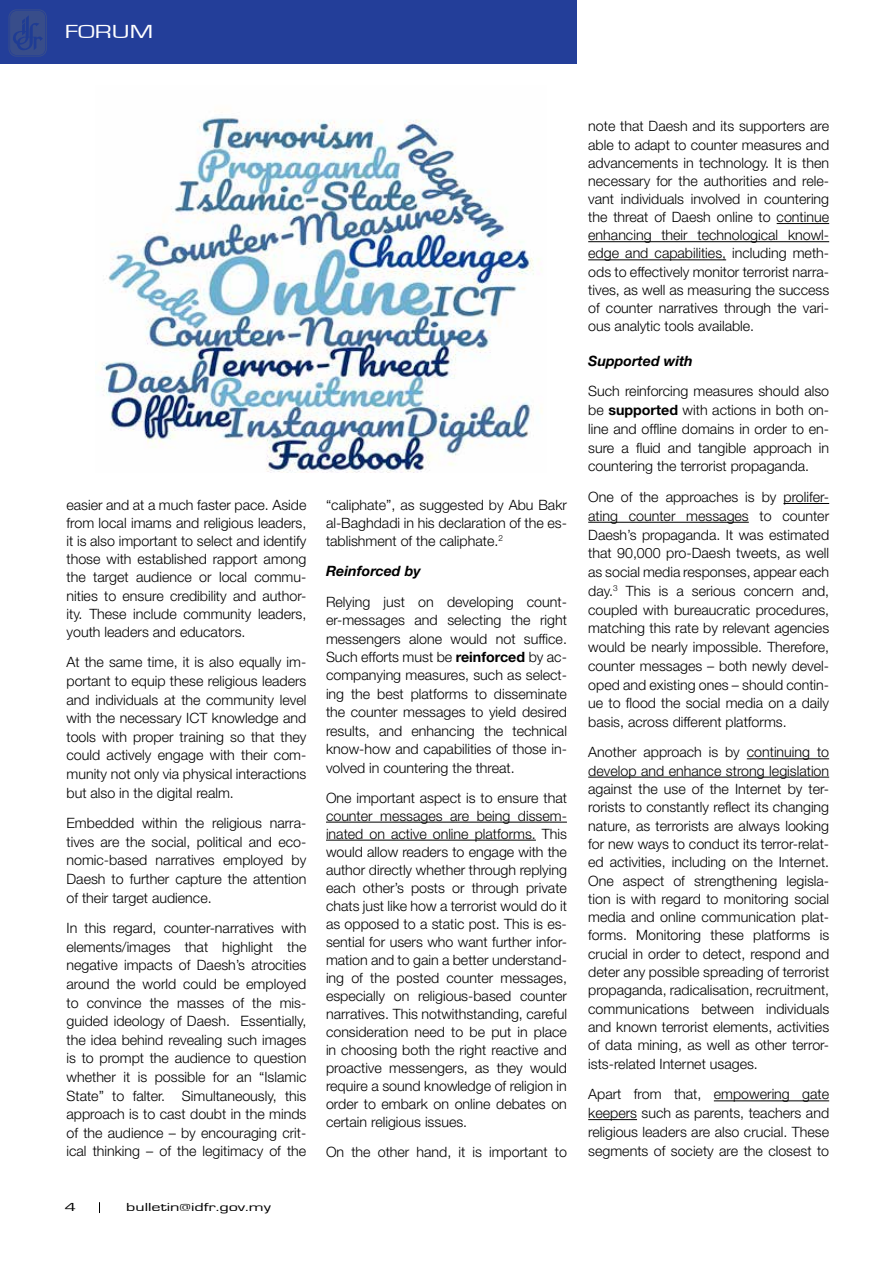
<style>
.page{position:relative;width:893px;height:1263px;background:#fff}
.page>*{position:absolute;margin:0;border:0;box-sizing:border-box;transform-origin:0 0}
.t1{font:19.5px "Eurostile";color:#fff;scale:1.4 1}
.t2{font:300 14.25px/18.6px "Helvetica Neue LT Std";color:#000;text-align:justify}
.t3{font:italic 700 14.25px "Helvetica Neue LT Std";color:#000}
.t4{font:12px "Eurostile";color:#000;scale:1.52 1}
.s1{font-weight:700}
</style>
<div class="page">
<div style="left:0;top:0;width:577px;height:64px;background:#233e99"></div>
<svg style="left:9px;top:9px;width:38px;height:48px"></svg>
<hr style="left:326px;top:822px;width:241px;height:1px;background:#000">
<hr style="left:326px;top:840px;width:210px;height:1px;background:#000">
<hr style="left:777px;top:223px;width:52px;height:1px;background:#000">
<hr style="left:588px;top:241px;width:241px;height:1px;background:#000">
<hr style="left:588px;top:259px;width:138px;height:1px;background:#000">
<hr style="left:783px;top:503px;width:46px;height:1px;background:#000">
<hr style="left:588px;top:522px;width:161px;height:1px;background:#000">
<hr style="left:747px;top:758px;width:82px;height:1px;background:#000">
<hr style="left:588px;top:777px;width:241px;height:1px;background:#000">
<hr style="left:714px;top:1100px;width:115px;height:1px;background:#000">
<hr style="left:588px;top:1119px;width:49px;height:1px;background:#000">
<img style="left:99px;top:112px;width:443px;height:360px">
<h1 class="t1" style="left:65px;top:21px;width:65px">FORUM</h1>
<p class="t2" style="left:67px;top:495px;width:241px;line-height:18.1px">easier and at a much faster pace. Aside from local imams and religious leaders, it is also important to select and identify those with established rapport among the target audience or local commu&shy;nities to ensure credibility and author&shy;ity. These include community leaders, youth leaders and educators.</p>
<p class="t2" style="left:67px;top:653px;width:241px">At the same time, it is also equally im&shy;portant to equip these religious leaders and individuals at the community level with the necessary ICT knowledge and tools with proper training so that they could actively engage with their com&shy;munity not only via physical interactions but also in the digital realm.</p>
<p class="t2" style="left:67px;top:813px;width:241px">Embedded within the religious narra&shy;tives are the social, political and eco&shy;nomic-based narratives employed by Daesh to further capture the attention of their target audience.</p>
<p class="t2" style="left:67px;top:918px;width:241px">In this regard, counter-narratives with elements/images that highlight the negative impacts of Daesh’s atrocities around the world could be employed to convince the masses of the mis&shy;guided ideology of Daesh. Essentially, the idea behind revealing such images is to prompt the audience to question whether it is possible for an “Islamic State” to falter. Simultaneously, this approach is to cast doubt in the minds of the audience – by encouraging crit&shy;ical thinking – of the legitimacy of the</p>
<p class="t4" style="left:65px;top:1201px;width:9px">4</p>
<p class="t4" style="left:126px;top:1201px;width:97px">bulletin@idfr.gov.my</p>
<p class="t2" style="left:326px;top:495px;width:242px;line-height:18.1px">“caliphate”, as suggested by Abu Bakr al-Baghdadi in his declaration of the es&shy;tablishment of the caliphate.<sup>2</sup></p>
<p class="t3" style="left:326px;top:562px;width:96px">Reinforced by</p>
<p class="t2" style="left:326px;top:592px;width:242px">Relying just on developing count&shy;er-messages and selecting the right messengers alone would not suffice.<br>Such efforts must be <span class="s1">reinforced</span> by ac&shy;companying measures, such as select&shy;ing the best platforms to disseminate the counter messages to yield desired results, and enhancing the technical know-how and capabilities of those in&shy;volved in countering the threat.</p>
<p class="t2" style="left:326px;top:788px;width:242px;line-height:18px">One important aspect is to ensure that counter messages are being dissem&shy;inated on active online platforms. This would allow readers to engage with the author directly whether through replying each other’s posts or through private chats just like how a terrorist would do it as opposed to a static post. This is es&shy;sential for users who want further infor&shy;mation and to gain a better understand&shy;ing of the posted counter messages, especially on religious-based counter narratives. This notwithstanding, careful consideration need to be put in place in choosing both the right reactive and proactive messengers, as they would require a sound knowledge of religion in order to embark on online debates on certain religious issues.</p>
<p class="t2" style="left:326px;top:1142px;width:242px">On the other hand, it is important to</p>
<p class="t2" style="left:588px;top:117px;width:242px;line-height:18.1px">note that Daesh and its supporters are able to adapt to counter measures and advancements in technology. It is then necessary for the authorities and rele&shy;vant individuals involved in countering the threat of Daesh online to continue enhancing their technological knowl&shy;edge and capabilities, including meth&shy;ods to effectively monitor terrorist narra&shy;tives, as well as measuring the success of counter narratives through the vari&shy;ous analytic tools available.</p>
<p class="t3" style="left:588px;top:352px;width:106px">Supported with</p>
<p class="t2" style="left:588px;top:382px;width:242px">Such reinforcing measures should also be <span class="s1">supported</span> with actions in both on&shy;line and offline domains in order to en&shy;sure a fluid and tangible approach in countering the terrorist propaganda.</p>
<p class="t2" style="left:588px;top:487px;width:242px">One of the approaches is by prolifer&shy;ating counter messages to counter Daesh’s propaganda. It was estimated that 90,000 pro-Daesh tweets, as well as social media responses, appear each day.<sup>3</sup> This is a serious concern and, coupled with bureaucratic procedures, matching this rate by relevant agencies would be nearly impossible. Therefore, counter messages – both newly devel&shy;oped and existing ones – should contin&shy;ue to flood the social media on a daily basis, across different platforms.</p>
<p class="t2" style="left:588px;top:743px;width:242px">Another approach is by continuing to develop and enhance strong legislation against the use of the Internet by ter&shy;rorists to constantly reflect its changing nature, as terrorists are always looking for new ways to conduct its terror-relat&shy;ed activities, including on the Internet.<br>One aspect of strengthening legisla&shy;tion is with regard to monitoring social media and online communication plat&shy;forms. Monitoring these platforms is crucial in order to detect, respond and deter any possible spreading of terrorist propaganda, radicalisation, recruitment, communications between individuals and known terrorist elements, activities of data mining, as well as other terror&shy;ists-related Internet usages.</p>
<p class="t2" style="left:588px;top:1085px;width:242px">Apart from that, empowering gate keepers such as parents, teachers and religious leaders are also crucial. These segments of society are the closest to</p>
</div>
